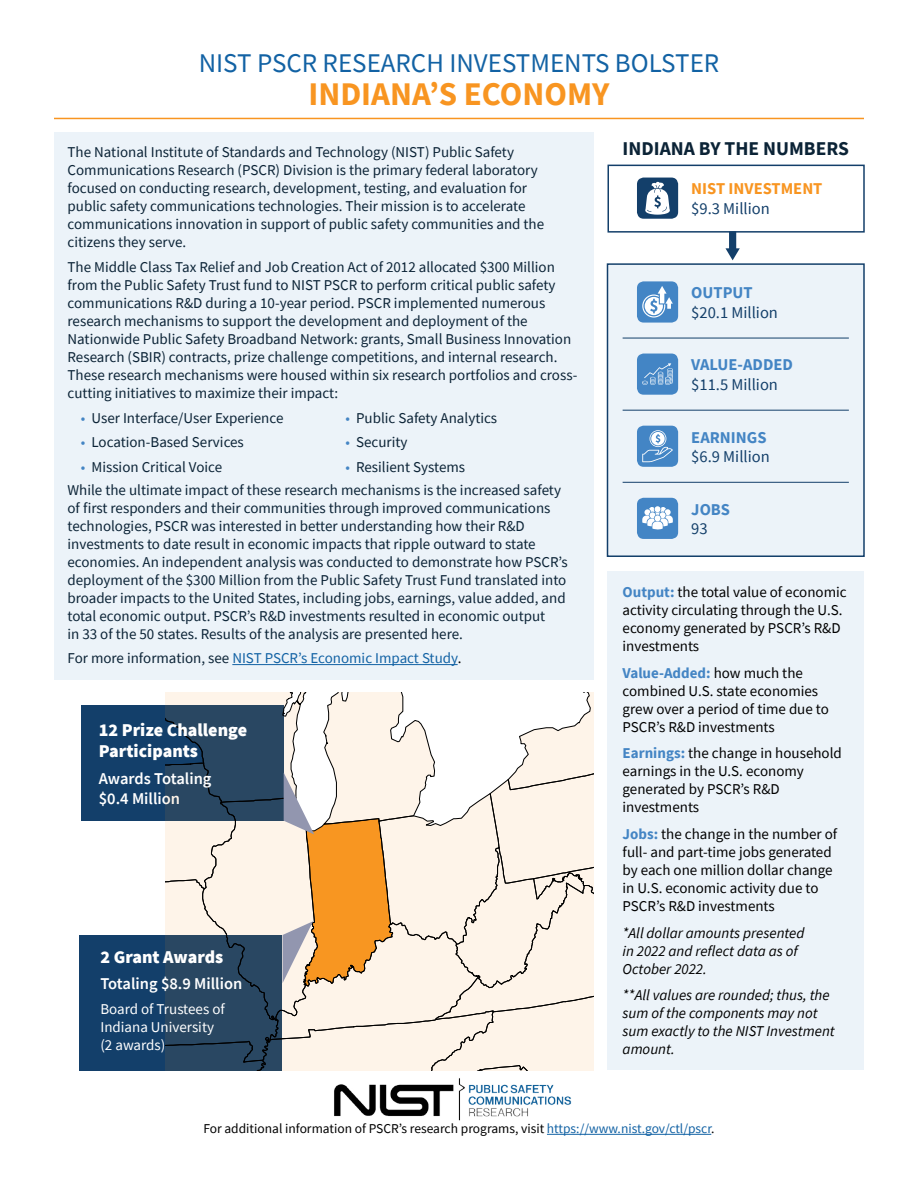
<style>
.page{position:relative;width:918px;height:1188px;background:#fff}
.page>*{position:absolute;margin:0;border:0;box-sizing:border-box;transform-origin:0 0}
.t1{font:700 33px "Source Sans Pro";color:#f89521}
.t2{font:27px "Source Sans Pro";color:#1262a4}
.t3{font:700 19.5px "Source Sans Pro";color:#0b2336}
.t4{font:900 18px/21.6px "Source Sans Pro";color:#fff}
.t5{font:16.5px "Source Sans Pro";color:#133f6a}
.t6{font:600 16.5px "Source Sans Pro";color:#fff}
.t7{font:700 16.5px "Source Sans Pro";color:#4485c4}
.t8{font:700 16.5px "Source Sans Pro";color:#f89521}
.t9{font:15px/18px "Source Sans Pro";color:#0b2336}
.t10{font:15px/18px "Source Sans Pro";color:#000}
.t11{font:italic 15px/18px "Source Sans Pro";color:#000}
.t12{font:15px "Source Sans Pro";color:#1262a4}
.t13{font:15px/18px "Source Sans Pro";color:#fff}
.t14{font:13.5px "Source Sans Pro";color:#000}
.s1{color:#4485c4}
.s2{color:#0b2336}
.s3{color:#000}
.s4{font-weight:700;color:#4485c4}
.s5{color:#1262a4}
</style>
<div class="page">
<div style="left:608px;top:571px;width:256px;height:499px;background:#ecf3f9"></div>
<div style="left:54px;top:132px;width:540px;height:547px;background:#ecf3f9"></div>
<hr style="left:232px;top:664px;width:226px;height:1px;background:#1262a4">
<div style="left:607px;top:263px;width:258px;height:294px;background:#ecf3f9;border:2px solid #133f6a"></div>
<hr style="left:623px;top:482px;width:226px;height:1px;background:#133f6a">
<hr style="left:623px;top:410px;width:226px;height:1px;background:#133f6a">
<hr style="left:623px;top:338px;width:226px;height:1px;background:#133f6a">
<div style="left:608px;top:165px;width:257px;height:68px;border:2px solid #133f6a"></div>
<hr style="left:54px;top:118px;width:810px;height:1px;background:#f89521">
<div style="left:81px;top:705px;width:203px;height:116px;background:#133f6a"></div>
<div style="left:79px;top:935px;width:203px;height:135px;background:#133f6a"></div>
<hr style="left:547px;top:1134px;width:164px;height:1px;background:#1262a4">
<svg style="left:165px;top:692px;width:429px;height:378px;background:#cac4bb"></svg>
<img style="left:302px;top:1053px;width:397px;height:82px">
<div style="left:637px;top:178px;width:41px;height:41px;background:#133f6a;border-radius:7px"></div>
<svg style="left:645px;top:182px;width:25px;height:33px"></svg>
<svg style="left:725px;top:231px;width:15px;height:29px"></svg>
<div style="left:637px;top:281px;width:41px;height:42px;background:#4385c5;border-radius:7px"></div>
<svg style="left:642px;top:286px;width:31px;height:32px"></svg>
<div style="left:637px;top:354px;width:41px;height:41px;background:#4385c5;border-radius:7px"></div>
<svg style="left:642px;top:363px;width:31px;height:22px"></svg>
<div style="left:637px;top:426px;width:41px;height:41px;background:#4385c5;border-radius:7px"></div>
<svg style="left:642px;top:430px;width:31px;height:32px"></svg>
<div style="left:637px;top:498px;width:41px;height:41px;background:#4385c5;border-radius:7px"></div>
<svg style="left:642px;top:506px;width:31px;height:24px"></svg>
<h2 class="t2" style="left:199px;top:46px;width:522px">NIST PSCR RESEARCH INVESTMENTS BOLSTER</h2>
<p class="t1" style="left:308px;top:72px;width:303px">INDIANA’S ECONOMY</p>
<p class="t9" style="left:68px;top:143px;width:448px">The National Institute of Standards and Technology (NIST) Public Safety</p>
<p class="t3" style="left:623px;top:136px;width:228px">INDIANA BY THE NUMBERS</p>
<p class="t9" style="left:68px;top:161px;width:472px">Communications Research (PSCR) Division is the primary federal laboratory focused on conducting research, development, testing, and evaluation for</p>
<p class="t8" style="left:691px;top:178px;width:133px">NIST INVESTMENT</p>
<p class="t9" style="left:68px;top:197px;width:459px">public safety communications technologies. Their mission is to accelerate</p>
<p class="t5" style="left:691px;top:198px;width:80px">$9.3 Million</p>
<p class="t9" style="left:68px;top:215px;width:478px">communications innovation in support of public safety communities and the</p>
<p class="t9" style="left:68px;top:233px;width:120px">citizens they serve.</p>
<p class="t9" style="left:68px;top:257px;width:511px">The Middle Class Tax Relief and Job Creation Act of 2012 allocated $300 Million from the Public Safety Trust fund to NIST PSCR to perform critical public safety communications R&amp;D during a 10-year period. PSCR implemented numerous research mechanisms to support the development and deployment of the Nationwide Public Safety Broadband Network: grants, Small Business Innovation Research (SBIR) contracts, prize challenge competitions, and internal research.<br>These research mechanisms were housed within six research portfolios and cross&shy;cutting initiatives to maximize their impact:</p>
<p class="t9" style="left:81px;top:409px;width:204px"><span class="s1">•</span> User Interface/User Experience</p>
<p class="t9" style="left:346px;top:409px;width:153px"><span class="s1">•</span> Public Safety Analytics</p>
<p class="t9" style="left:81px;top:433px;width:164px"><span class="s1">•</span> Location-Based Services</p>
<p class="t9" style="left:346px;top:433px;width:63px"><span class="s1">•</span> Security</p>
<p class="t9" style="left:81px;top:458px;width:143px"><span class="s1">•</span> Mission Critical Voice</p>
<p class="t9" style="left:346px;top:458px;width:121px"><span class="s1">•</span> Resilient Systems</p>
<p class="t9" style="left:68px;top:481px;width:495px">While the ultimate impact of these research mechanisms is the increased safety</p>
<p class="t9" style="left:68px;top:499px;width:484px">of first responders and their communities through improved communications</p>
<p class="t9" style="left:68px;top:517px;width:502px">technologies, PSCR was interested in better understanding how their R&amp;D investments to date result in economic impacts that ripple outward to state economies. An independent analysis was conducted to demonstrate how PSCR’s deployment of the $300 Million from the Public Safety Trust Fund translated into broader impacts to the United States, including jobs, earnings, value added, and total economic output. PSCR’s R&amp;D investments resulted in economic output<br>in 33 of the 50 states. Results of the analysis are presented here.</p>
<p class="t12" style="left:68px;top:649px;width:395px"><span class="s2">For more information, see</span> NIST PSCR’s Economic Impact Study<span class="s3">.</span></p>
<h4 class="t7" style="left:691px;top:282px;width:63px">OUTPUT</h4>
<p class="t5" style="left:691px;top:302px;width:88px">$20.1 Million</p>
<h4 class="t7" style="left:691px;top:354px;width:103px">VALUE-ADDED</h4>
<p class="t5" style="left:691px;top:374px;width:88px">$11.5 Million</p>
<h4 class="t7" style="left:691px;top:426px;width:77px">EARNINGS</h4>
<p class="t5" style="left:691px;top:446px;width:80px">$6.9 Million</p>
<h4 class="t7" style="left:691px;top:498px;width:40px">JOBS</h4>
<p class="t5" style="left:691px;top:518px;width:18px">93</p>
<p class="t10" style="left:623px;top:583px;width:226px"><span class="s4">Output:</span> the total value of economic activity circulating through the U.S. economy generated by PSCR’s R&amp;D investments</p>
<p class="t10" style="left:623px;top:664px;width:208px"><span class="s4">Value-Added:</span> how much the combined U.S. state economies grew over a period of time due to<br>PSCR’s R&amp;D investments</p>
<p class="t10" style="left:623px;top:744px;width:221px"><span class="s4">Earnings:</span> the change in household earnings in the U.S. economy generated by PSCR’s R&amp;D investments</p>
<p class="t10" style="left:623px;top:825px;width:216px"><span class="s4">Jobs:</span> the change in the number of full- and part-time jobs generated by each one million dollar change in U.S. economic activity due to<br>PSCR’s R&amp;D investments</p>
<p class="t11" style="left:623px;top:923px;width:183px">*All dollar amounts presented</p>
<p class="t11" style="left:623px;top:941px;width:177px">in 2022 and reflect data as of<br>October 2022.</p>
<p class="t11" style="left:623px;top:986px;width:208px">**All values are rounded; thus, the</p>
<p class="t11" style="left:623px;top:1004px;width:214px">sum of the components may not sum exactly to the NIST Investment amount.</p>
<p class="t4" style="left:99px;top:719px;width:150px">12 Prize Challenge<br>Participants</p>
<p class="t6" style="left:99px;top:768px;width:114px">Awards Totaling</p>
<p class="t6" style="left:99px;top:787px;width:83px">$0.4 Million</p>
<p class="t4" style="left:100px;top:946px;width:124px">2 Grant Awards</p>
<p class="t6" style="left:100px;top:973px;width:143px">Totaling $8.9 Million</p>
<p class="t13" style="left:100px;top:1000px;width:126px">Board of Trustees of<br>Indiana University</p>
<p class="t13" style="left:100px;top:1036px;width:66px">(2 awards)</p>
<p class="t14" style="left:203px;top:1120px;width:513px">For additional information of PSCR’s research programs, visit <span class="s5">https://www.nist.gov/ctl/pscr</span>.</p>
</div>
